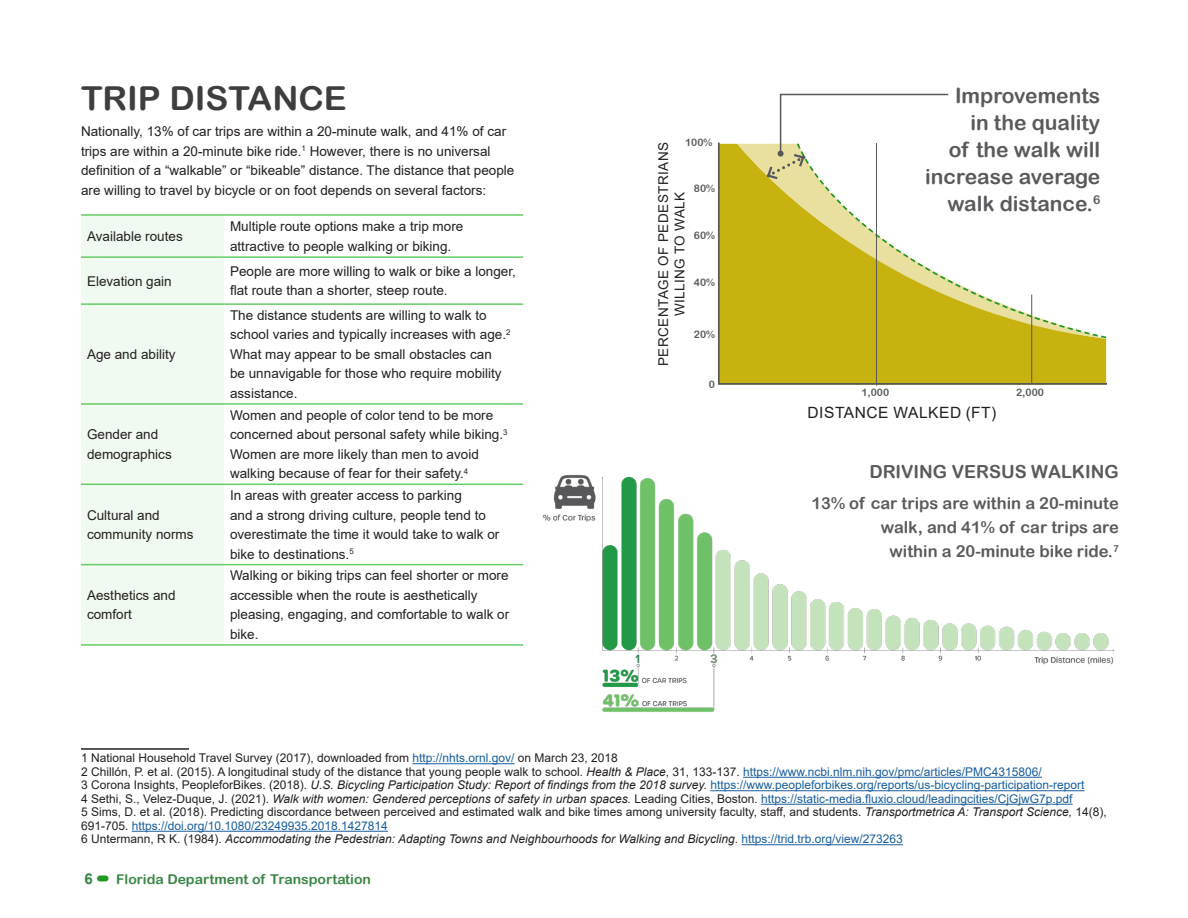
<style>
.page{position:relative;width:1188px;height:918px;background:#fff}
.page>*{position:absolute;margin:0;border:0;box-sizing:border-box;transform-origin:0 0}
.Heading_1{font:33px "Arial Rounded MT Bold";color:#3e3e3f;scale:1.04 1}
.Callout{font:21px/27px "Arial Rounded MT Bold";color:#595a5c;text-align:right}
.Callout_title{font:18px "Arial Rounded MT Bold";color:#595a5c}
.Callout-2{font:16.5px/24px "Arial Rounded MT Bold";color:#595a5c;text-align:right}
.t1{font:15.6px "Arial";letter-spacing:.035em;color:#231f20}
.t2{font:700 15px "Arial";color:#398644}
.t3{font:13.5px/19.5px "Arial";color:#231f20}
.t4{font:13.5px/16.5px "Arial";letter-spacing:.035em;color:#231f20;text-align:center}
.t5{font:13.5px "Arial Rounded MT Bold";color:#398644;scale:1.04 1}
.Footnotes{font:12px/13.5px "Arial";color:#231f20}
.Footnotes-2{font:12px "Arial";color:#175d9e}
.Footnotes-3{font:italic 12px "Arial";color:#231f20}
.Heading_2{font:10.35px "Arial Rounded MT Bold";color:#57585a}
.s1{color:#175d9e}
.s2{font-style:italic}
.s3{color:#231f20}
.s4{font-style:italic;color:#231f20}
.s5{font-style:normal}
.s6{font-style:normal;color:#175d9e}
</style>
<div class="page">
<hr style="left:81px;top:748px;width:108px;height:2px;background:#231f20">
<hr style="left:413px;top:763px;width:102px;height:1px;background:#175d9e">
<hr style="left:743px;top:777px;width:299px;height:1px;background:#175d9e">
<hr style="left:710px;top:790px;width:375px;height:1px;background:#175d9e">
<hr style="left:761px;top:804px;width:312px;height:1px;background:#175d9e">
<hr style="left:132px;top:831px;width:256px;height:1px;background:#175d9e">
<hr style="left:742px;top:844px;width:161px;height:1px;background:#175d9e">
<div style="left:81px;top:216px;width:143px;height:428px;background:#f0faf0"></div>
<hr style="left:81px;top:214px;width:143px;height:2px;background:#6c6">
<hr style="left:81px;top:256px;width:143px;height:2px;background:#6c6">
<hr style="left:81px;top:303px;width:143px;height:2px;background:#6c6">
<hr style="left:81px;top:403px;width:143px;height:2px;background:#6c6">
<hr style="left:81px;top:484px;width:143px;height:1px;background:#6c6">
<hr style="left:81px;top:564px;width:143px;height:1px;background:#6c6">
<hr style="left:81px;top:644px;width:143px;height:2px;background:#6c6">
<hr style="left:224px;top:214px;width:299px;height:2px;background:#6c6">
<hr style="left:224px;top:256px;width:299px;height:2px;background:#6c6">
<hr style="left:224px;top:303px;width:299px;height:2px;background:#6c6">
<hr style="left:224px;top:403px;width:299px;height:2px;background:#6c6">
<hr style="left:224px;top:484px;width:299px;height:1px;background:#6c6">
<hr style="left:224px;top:564px;width:299px;height:1px;background:#6c6">
<hr style="left:224px;top:644px;width:299px;height:2px;background:#6c6">
<svg style="left:718px;top:142px;width:389px;height:243px"></svg>
<hr style="left:876px;top:143px;width:1px;height:243px;background:#57585a">
<hr style="left:1031px;top:295px;width:1px;height:89px;background:#57585a">
<svg style="left:765px;top:93px;width:185px;height:88px"></svg>
<img style="left:542px;top:474px;width:572px;height:238px">
<div style="left:739px;top:686px;width:373px;height:36px;background:#fff;border-radius:18px"></div>
<svg style="left:100px;top:875px;width:6px;height:6px"></svg>
<p class="Heading_1" style="left:81px;top:79px;width:257px">TRIP DISTANCE</p>
<p class="t3" style="left:81px;top:122px;width:435px">Nationally, 13% of car trips are within a 20-minute walk, and 41% of car trips are within a 20-minute bike ride.<sup>1</sup> However, there is no universal definition of a “walkable” or “bikeable” distance. The distance that people are willing to travel by bicycle or on foot depends on several factors:</p>
<p class="t3" style="left:87px;top:226px;width:97px">Available routes</p>
<p class="t3" style="left:230px;top:217px;width:235px">Multiple route options make a trip more attractive to people walking or biking.</p>
<p class="t3" style="left:87px;top:271px;width:86px">Elevation gain</p>
<p class="t3" style="left:230px;top:261px;width:287px">People are more willing to walk or bike a longer, flat route than a shorter, steep route.</p>
<p class="t3" style="left:87px;top:344px;width:90px">Age and ability</p>
<p class="t3" style="left:87px;top:425px;width:86px">Gender and demographics</p>
<p class="t3" style="left:87px;top:505px;width:108px">Cultural and community norms</p>
<p class="t3" style="left:87px;top:585px;width:90px">Aesthetics and comfort</p>
<p class="t3" style="left:230px;top:305px;width:282px">The distance students are willing to walk to school varies and typically increases with age.<sup>2<br></sup>What may appear to be small obstacles can<br>be unnavigable for those who require mobility assistance.</p>
<p class="t3" style="left:230px;top:405px;width:279px">Women and people of color tend to be more concerned about personal safety while biking.<sup>3<br></sup>Women are more likely than men to avoid walking because of fear for their safety.<sup>4</sup></p>
<p class="t3" style="left:230px;top:486px;width:271px">In areas with greater access to parking<br>and a strong driving culture, people tend to overestimate the time it would take to walk or bike to destinations.<sup>5</sup></p>
<p class="t3" style="left:230px;top:566px;width:281px">Walking or biking trips can feel shorter or more accessible when the route is aesthetically pleasing, engaging, and comfortable to walk or bike.</p>
<p class="Heading_2" style="left:685px;top:136px;width:29px">100%</p>
<p class="Heading_2" style="left:694px;top:183px;width:23px">80%</p>
<p class="Heading_2" style="left:694px;top:230px;width:23px">60%</p>
<p class="Heading_2" style="left:694px;top:277px;width:23px">40%</p>
<p class="t4" style="left:655px;top:366px;width:225px;rotate:-90deg">PERCENTAGE OF PEDESTRIANS<br>WILLING TO WALK</p>
<p class="Heading_2" style="left:694px;top:328px;width:23px">20%</p>
<p class="Heading_2" style="left:709px;top:379px;width:8px">0</p>
<p class="Callout" style="left:925px;top:81px;width:177px">Improvements<br>in the quality<br>of the walk will increase average walk distance.<sup>6</sup></p>
<p class="Heading_2" style="left:861px;top:386px;width:29px">1,000</p>
<p class="Heading_2" style="left:1016px;top:386px;width:29px">2,000</p>
<p class="t1" style="left:808px;top:402px;width:190px">DISTANCE WALKED (FT)</p>
<p class="Callout_title" style="left:869px;top:461px;width:251px">DRIVING VERSUS WALKING</p>
<p class="Callout-2" style="left:811px;top:491px;width:309px">13% of car trips are within a 20-minute walk, and 41% of car trips are<br>within a 20-minute bike ride.<sup>7</sup></p>
<p class="Footnotes" style="left:81px;top:751px;width:538px">1 National Household Travel Survey (2017), downloaded from <span class="s1">http://nhts.ornl.gov/</span> on March 23, 2018</p>
<p class="Footnotes" style="left:81px;top:765px;width:962px">2 Chillón, P. et al. (2015). A longitudinal study of the distance that young people walk to school. <span class="s2">Health &amp; Place</span>, 31, 133-137. <span class="s1">https://www.ncbi.nlm.nih.gov/pmc/articles/PMC4315806/</span></p>
<p class="Footnotes-2" style="left:81px;top:777px;width:1005px"><span class="s3">3 Corona Insights, PeopleforBikes. (2018).</span> <span class="s4">U.S. Bicycling Participation Study: Report of findings from the 2018 survey.</span> https://www.peopleforbikes.org/reports/us-bicycling-participation-report</p>
<p class="Footnotes-2" style="left:81px;top:790px;width:993px"><span class="s3">4 Sethi, S., Velez-Duque, J. (2021).</span> <span class="s4">Walk with women: Gendered perceptions of safety in urban spaces.</span> <span class="s3">Leading Cities, Boston.</span> https://static-media.fluxio.cloud/leadingcities/CjGjwG7p.pdf</p>
<p class="Footnotes" style="left:81px;top:805px;width:1027px">5 Sims, D. et al. (2018). Predicting discordance between perceived and estimated walk and bike times among university faculty, staff, and students. <span class="s2">Transportmetrica A: Transport Science,</span> 14(8),<br>691-705. <span class="s1">https://doi.org/10.1080/23249935.2018.1427814</span></p>
<p class="Footnotes-3" style="left:81px;top:832px;width:824px"><span class="s5">6 Untermann, R K. (1984).</span> Accommodating the Pedestrian: Adapting Towns and Neighbourhoods for Walking and Bicycling<span class="s5">.</span> <span class="s6">https://trid.trb.org/view/273263</span></p>
<p class="t2" style="left:85px;top:868px;width:10px">6</p>
<p class="t5" style="left:116px;top:871px;width:247px">Florida Department of Transportation</p>
</div>
